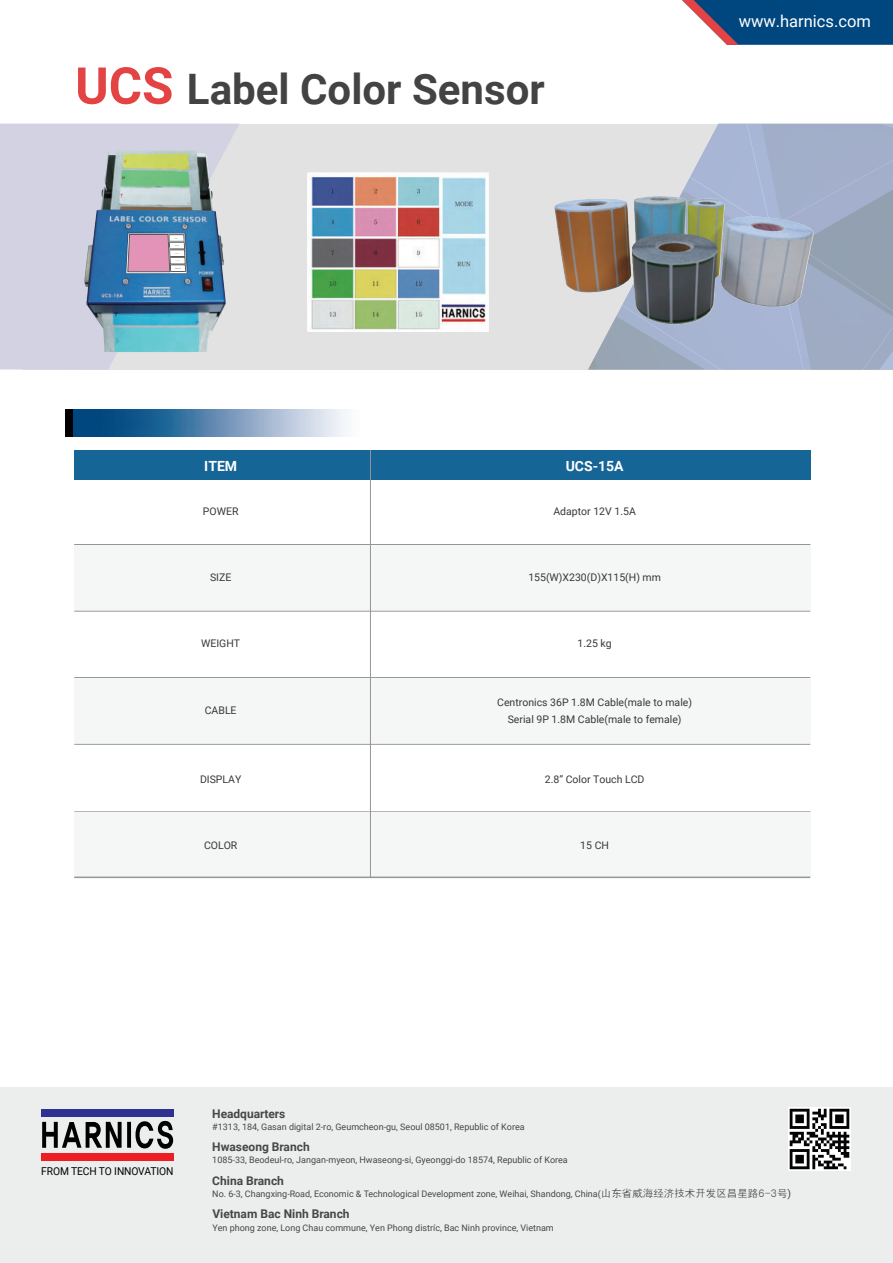
<style>
.page{position:relative;width:893px;height:1263px;background:#fff}
.page>*{position:absolute;margin:0;border:0;box-sizing:border-box;transform-origin:0 0}
.t1{font:700 42px "Roboto";color:#434343}
.t2{font:16.5px "Roboto";color:#fff}
.t3{font:700 13.95px "Roboto";color:#fff}
.t4{font:700 12px "Roboto";color:#464747}
.t5{font:10.8px "Roboto";letter-spacing:-.01em;color:#000;scale:.95 1}
.t6{font:10.5px/16.5px "Roboto";color:#373838;text-align:center}
.t7{font:300 10.5px "Malgun Gothic";color:#373838}
.t8{font:9px "Roboto";color:#464747}
.s1{font-size:51px;color:#e34343}
.s2{font-family:"New Gulim";font-size:10.5px}
.s3{font-size:10.5px}
</style>
<div class="page">
<div style="left:74px;top:450px;width:736px;height:30px;background:#156597"></div>
<hr style="left:74px;top:611px;width:736px;height:1px;background:#959595">
<hr style="left:74px;top:677px;width:736px;height:1px;background:#959595">
<hr style="left:74px;top:744px;width:736px;height:1px;background:#959595">
<hr style="left:74px;top:811px;width:736px;height:1px;background:#959595">
<div style="left:75px;top:544px;width:736px;height:66px;background:#f5f7f7"></div>
<div style="left:75px;top:678px;width:736px;height:65px;background:#f5f7f7"></div>
<div style="left:75px;top:812px;width:736px;height:65px;background:#f5f7f7"></div>
<hr style="left:370px;top:450px;width:1px;height:427px;background:#959595">
<svg style="left:73px;top:409px;width:274px;height:28px"></svg>
<div style="left:66px;top:409px;width:7px;height:28px;background:#000"></div>
<svg style="left:682px;top:0;width:211px;height:45px"></svg>
<hr style="left:74px;top:876px;width:736px;height:2px;background:#959595">
<hr style="left:74px;top:544px;width:736px;height:1px;background:#959595">
<svg style="left:0;top:124px;width:893px;height:246px;fill:#e2e2e2"></svg>
<img style="left:84px;top:150px;width:142px;height:202px">
<svg style="left:126px;top:233px;width:61px;height:40px"></svg>
<img style="left:308px;top:173px;width:180px;height:159px">
<img style="left:546px;top:184px;width:274px;height:146px">
<div style="left:0;top:1087px;width:893px;height:176px;background:#eceeee"></div>
<svg style="left:42px;top:1122px;width:80px;height:26px"></svg>
<svg style="left:127px;top:1122px;width:4px;height:26px"></svg>
<svg style="left:136px;top:1121px;width:37px;height:28px"></svg>
<div style="left:41px;top:1109px;width:133px;height:7px;background:#2e3092"></div>
<div style="left:41px;top:1153px;width:133px;height:8px;background:#ee1d23"></div>
<img style="left:788px;top:1108px;width:62px;height:62px">
<h1 class="t1" style="left:75px;top:72px;width:471px"><span class="s1">UCS</span> Label Color Sensor</h1>
<h2 class="t2" style="left:739px;top:13px;width:134px">www.harnics.com</h2>
<h3 class="t3" style="left:204px;top:460px;width:34px">ITEM</h3>
<h3 class="t3" style="left:566px;top:460px;width:59px">UCS-15A</h3>
<p class="t6" style="left:203px;top:504px;width:37px">POWER</p>
<p class="t6" style="left:553px;top:504px;width:84px">Adaptor 12V 1.5A</p>
<p class="t6" style="left:210px;top:570px;width:23px">SIZE</p>
<p class="t6" style="left:528px;top:570px;width:134px">155(W)X230(D)X115(H) mm</p>
<p class="t6" style="left:201px;top:635px;width:41px">WEIGHT</p>
<p class="t6" style="left:577px;top:635px;width:36px">1.25 kg</p>
<p class="t6" style="left:205px;top:703px;width:33px">CABLE</p>
<p class="t6" style="left:497px;top:695px;width:196px">Centronics 36P 1.8M Cable(male to male)<br>Serial 9P 1.8M Cable(male to female)</p>
<p class="t7" style="left:561px;top:713px;width:58px">Order Made</p>
<p class="t6" style="left:200px;top:772px;width:43px">DISPLAY</p>
<p class="t6" style="left:545px;top:772px;width:101px">2.8” Color Touch LCD</p>
<p class="t6" style="left:204px;top:837px;width:35px">COLOR</p>
<p class="t6" style="left:580px;top:837px;width:30px">15 CH</p>
<p class="t5" style="left:41px;top:1166px;width:141px">FROM TECH TO INNOVATION</p>
<h3 class="t4" style="left:212px;top:1109px;width:75px">Headquarters</h3>
<p class="t8" style="left:212px;top:1123px;width:314px">#1313, 184, Gasan digital 2-ro, Geumcheon-gu, Seoul 08501, Republic of Korea</p>
<h3 class="t4" style="left:212px;top:1142px;width:99px">Hwaseong Branch</h3>
<p class="t8" style="left:212px;top:1156px;width:357px">1085-33, Beodeul-ro, Jangan-myeon, Hwaseong-si, Gyeonggi-do 18574, Republic of Korea</p>
<h3 class="t4" style="left:212px;top:1176px;width:73px">China Branch</h3>
<p class="t8" style="left:212px;top:1190px;width:580px">No. 6-3, Changxing-Road, Economic &amp; Technological Development zone, Weihai, Shandong, China(<span class="s2">山东省威海经济技术开发区昌星路6-3号</span><span class="s3">)</span></p>
<h3 class="t4" style="left:212px;top:1209px;width:139px">Vietnam Bac Ninh Branch</h3>
<p class="t8" style="left:212px;top:1223px;width:343px">Yen phong zone, Long Chau commune, Yen Phong distríc, Bac Ninh province, Vietnam</p>
</div>
